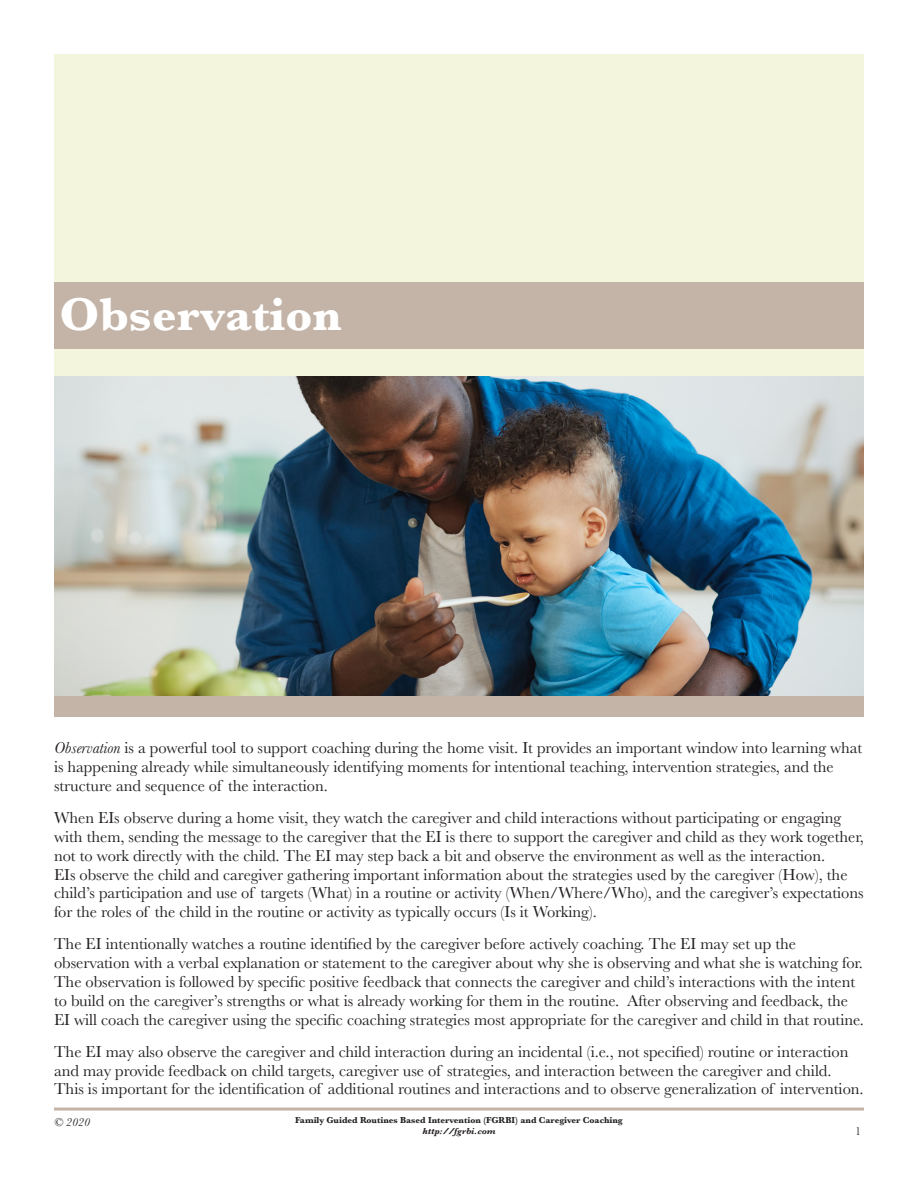
<style>
.page{position:relative;width:918px;height:1188px;background:#fff}
.page>*{position:absolute;margin:0;border:0;box-sizing:border-box;transform-origin:0 0}
.t1{font:700 48px "Baskerville";color:#fff}
.t2{font:16.5px/18.8px "Baskerville";letter-spacing:-.005em;color:#231f20}
.t3{font:italic 12px "Baskerville";color:#231f20}
.t4{font:12px "Baskerville";color:#231f20}
.t5{font:700 9px "Baskerville";color:#231f20}
.t6{font:italic 700 9px "Baskerville";color:#231f20}
.s1{font-style:italic}
</style>
<div class="page">
<hr style="left:54px;top:1108px;width:810px;height:3px;background:#c4b4a7">
<div style="left:54px;top:54px;width:810px;height:355px;background:#f4f5dd"></div>
<img style="left:54px;top:376px;width:810px;height:320px">
<div style="left:54px;top:696px;width:810px;height:21px;background:#c4b4a7"></div>
<div style="left:54px;top:282px;width:810px;height:67px;background:#c4b4a7"></div>
<p class="t1" style="left:59px;top:281px;width:284px">Observation</p>
<p class="t2" style="left:54px;top:739px;width:810px"><span class="s1">Observation</span> is a powerful tool to support coaching during the home visit. It provides an important window into learning what is happening already while simultaneously identifying moments for intentional teaching, intervention strategies, and the structure and sequence of the interaction.</p>
<p class="t2" style="left:54px;top:809px;width:811px">When EIs observe during a home visit, they watch the caregiver and child interactions without participating or engaging with them, sending the message to the caregiver that the EI is there to support the caregiver and child as they work together, not to work directly with the child. The EI may step back a bit and observe the environment as well as the interaction.<br>EIs observe the child and caregiver gathering important information about the strategies used by the caregiver (How), the child’s participation and use of targets (What) in a routine or activity (When/Where/Who), and the caregiver’s expectations for the roles of the child in the routine or activity as typically occurs (Is it Working).</p>
<p class="t2" style="left:54px;top:935px;width:811px">The EI intentionally watches a routine identified by the caregiver before actively coaching. The EI may set up the observation with a verbal explanation or statement to the caregiver about why she is observing and what she is watching for.<br>The observation is followed by specific positive feedback that connects the caregiver and child’s interactions with the intent to build on the caregiver’s strengths or what is already working for them in the routine. After observing and feedback, the EI will coach the caregiver using the specific coaching strategies most appropriate for the caregiver and child in that routine.</p>
<p class="t2" style="left:54px;top:1042px;width:811px">The EI may also observe the caregiver and child interaction during an incidental (i.e., not specified) routine or interaction and may provide feedback on child targets, caregiver use of strategies, and interaction between the caregiver and child.<br>This is important for the identification of additional routines and interactions and to observe generalization of intervention.</p>
<p class="t3" style="left:54px;top:1114px;width:38px">© 2020</p>
<p class="t5" style="left:295px;top:1114px;width:329px">Family Guided Routines Based Intervention (FGRBI) and Caregiver Coaching</p>
<p class="t6" style="left:423px;top:1124px;width:74px">http://fgrbi.com</p>
<p class="t4" style="left:855px;top:1123px;width:7px">1</p>
</div>
